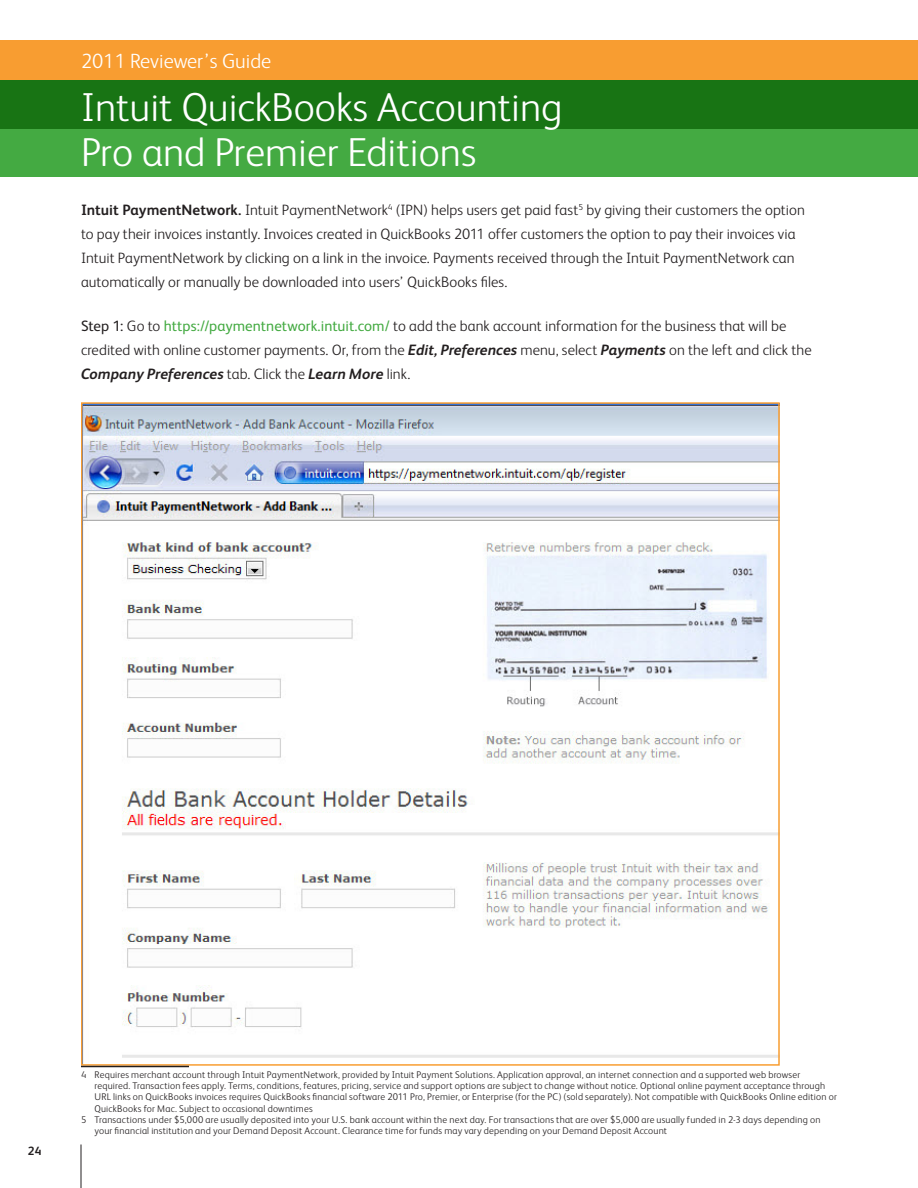
<style>
.page{position:relative;width:918px;height:1188px;background:#fff}
.page>*{position:absolute;margin:0;border:0;box-sizing:border-box;transform-origin:0 0}
.t1{font:300 40.5px/45px "FS Albert";color:#fff}
.t2{font:300 20.7px "FS Albert";color:#fff}
.Body{font:300 15px/24px "FS Albert";letter-spacing:.005em;color:#231f20}
.t3{font:700 12px "FS Albert";color:#231f20}
.Footnote{font:300 9.75px/11.2px "FS Albert";letter-spacing:.02em;color:#231f20}
.s1{font-weight:700}
.s2{font-weight:400}
.s3{font-weight:400;color:#44aa42}
.s4{font-weight:700;font-style:italic}
</style>
<div class="page">
<div style="left:0;top:40px;width:918px;height:40px;background:#f89d31"></div>
<div style="left:0;top:80px;width:918px;height:96px;background:#44aa42"></div>
<div style="left:0;top:80px;width:918px;height:48px;background:#187414"></div>
<hr style="left:81px;top:1144px;width:1px;height:44px;background:#231f20">
<img style="left:84px;top:405px;width:693px;height:653px">
<hr style="left:81px;top:1066px;width:108px;height:1px;background:#231f20">
<h2 class="t2" style="left:81px;top:48px;width:192px">2011 Reviewer’s Guide</h2>
<h1 class="t1" style="left:81px;top:83px;width:483px">Intuit QuickBooks Accounting<br>Pro and Premier Editions</h1>
<p class="Body" style="left:81px;top:197px;width:725px"><span class="s1">Intuit PaymentNetwork.</span> Intuit PaymentNetwork<sup>4</sup> (IPN) helps users get paid fast<sup>5</sup> by giving their customers the option to pay their invoices instantly. Invoices created in QuickBooks 2011 offer customers the option to pay their invoices via Intuit PaymentNetwork by clicking on a link in the invoice. Payments received through the Intuit PaymentNetwork can automatically or manually be downloaded into users’ QuickBooks files.</p>
<p class="Body" style="left:81px;top:313px;width:732px"><span class="s2">Step 1:</span> Go to <span class="s3">https://paymentnetwork.intuit.com/</span> to add the bank account information for the business that will be credited with online customer payments. Or, from the <span class="s4">Edit, Preferences</span> menu, select <span class="s4">Payments</span> on the left and click the<br><span class="s4">Company Preferences</span> tab. Click the <span class="s4">Learn More</span> link.</p>
<p class="t3" style="left:28px;top:1143px;width:15px">24</p>
<p class="Footnote" style="left:94px;top:1068px;width:744px;text-indent:-14px">4 Requires merchant account through Intuit PaymentNetwork, provided by Intuit Payment Solutions. Application approval, an internet connection and a supported web browser required. Transaction fees apply. Terms, conditions, features, pricing, service and support options are subject to change without notice. Optional online payment acceptance through URL links on QuickBooks invoices requires QuickBooks financial software 2011 Pro, Premier, or Enterprise (for the PC) (sold separately). Not compatible with QuickBooks Online edition or QuickBooks for Mac. Subject to occasional downtimes</p>
<p class="Footnote" style="left:94px;top:1113px;width:727px;text-indent:-14px">5 Transactions under $5,000 are usually deposited into your U.S. bank account within the next day. For transactions that are over $5,000 are usually funded in 2-3 days depending on your financial institution and your Demand Deposit Account. Clearance time for funds may vary depending on your Demand Deposit Account</p>
</div>
